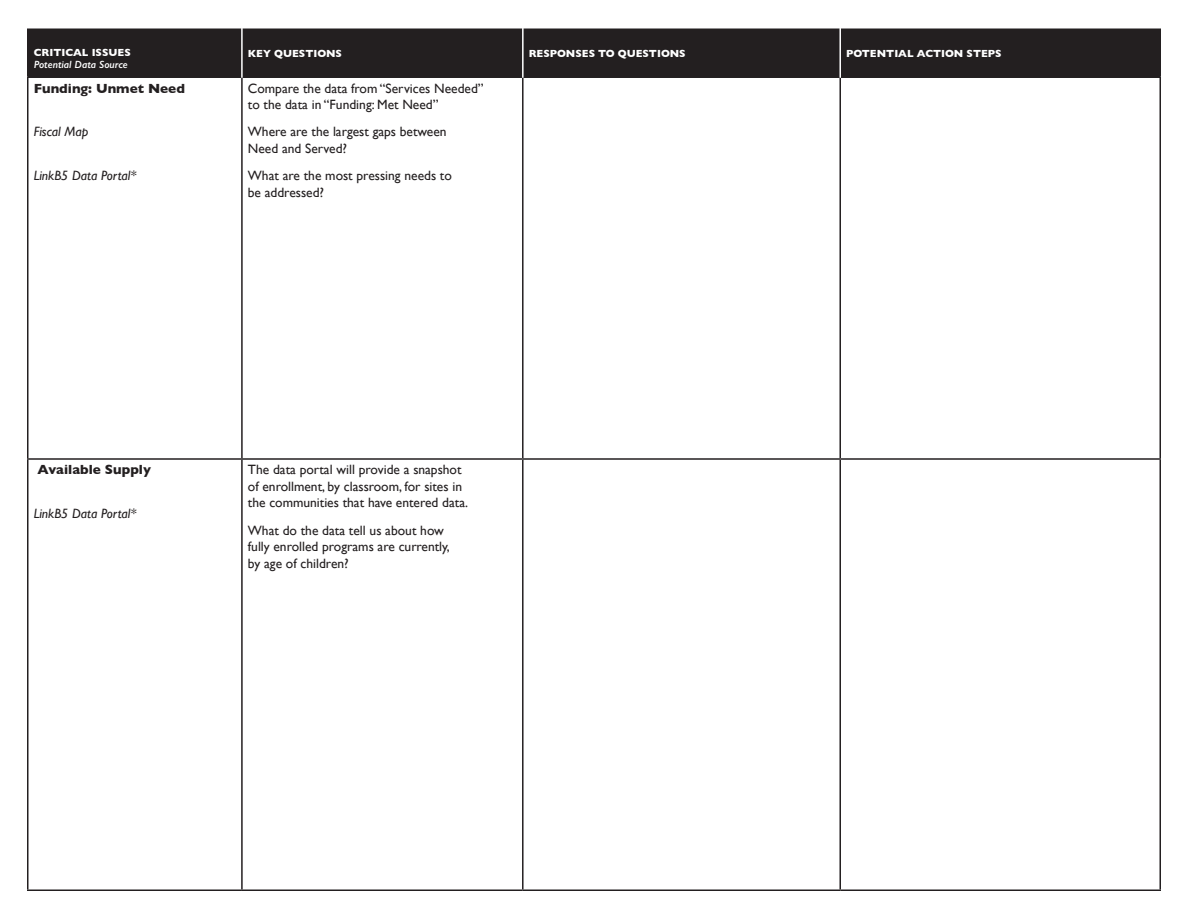
<style>
.page{position:relative;width:1188px;height:918px;background:#fff}
.page>*{position:absolute;margin:0;border:0;box-sizing:border-box;transform-origin:0 0}
.t1{font:13.5px/16.5px "Gill Sans";color:#231f20}
.t2{font:italic 13.5px "Gill Sans";color:#231f20}
.t3{font:700 13.5px "Gill Sans";color:#231f20}
.t4{font:700 10.5px "Gill Sans";color:#fff}
.t5{font:italic 600 10.5px "Gill Sans";color:#fff}
</style>
<div class="page">
<div style="left:28px;top:30px;width:1132px;height:46px;background:#231f20"></div>
<hr style="left:27px;top:30px;width:1px;height:46px;background:#231f20">
<hr style="left:27px;top:29px;width:215px;height:1px;background:#231f20">
<hr style="left:242px;top:29px;width:281px;height:1px;background:#231f20">
<hr style="left:523px;top:29px;width:317px;height:1px;background:#231f20">
<hr style="left:840px;top:29px;width:321px;height:1px;background:#231f20">
<hr style="left:1160px;top:30px;width:1px;height:46px;background:#231f20">
<hr style="left:27px;top:78px;width:1px;height:380px;background:#231f20">
<hr style="left:27px;top:76px;width:215px;height:2px;background:#231f20">
<hr style="left:241px;top:78px;width:2px;height:380px;background:#231f20">
<hr style="left:242px;top:76px;width:281px;height:2px;background:#231f20">
<hr style="left:522px;top:78px;width:2px;height:380px;background:#231f20">
<hr style="left:523px;top:76px;width:317px;height:2px;background:#231f20">
<hr style="left:839px;top:78px;width:2px;height:380px;background:#231f20">
<hr style="left:840px;top:76px;width:321px;height:2px;background:#231f20">
<hr style="left:1160px;top:78px;width:1px;height:380px;background:#231f20">
<hr style="left:27px;top:460px;width:1px;height:430px;background:#231f20">
<hr style="left:27px;top:458px;width:215px;height:2px;background:#231f20">
<hr style="left:241px;top:460px;width:2px;height:430px;background:#231f20">
<hr style="left:242px;top:458px;width:281px;height:2px;background:#231f20">
<hr style="left:522px;top:460px;width:2px;height:430px;background:#231f20">
<hr style="left:523px;top:458px;width:317px;height:2px;background:#231f20">
<hr style="left:839px;top:460px;width:2px;height:430px;background:#231f20">
<hr style="left:840px;top:458px;width:321px;height:2px;background:#231f20">
<hr style="left:1160px;top:460px;width:1px;height:430px;background:#231f20">
<hr style="left:27px;top:890px;width:215px;height:1px;background:#231f20">
<hr style="left:242px;top:890px;width:281px;height:1px;background:#231f20">
<hr style="left:523px;top:890px;width:317px;height:1px;background:#231f20">
<hr style="left:840px;top:890px;width:321px;height:1px;background:#231f20">
<hr style="left:241px;top:28px;width:2px;height:50px;background:#fff">
<hr style="left:522px;top:28px;width:2px;height:50px;background:#fff">
<hr style="left:839px;top:28px;width:2px;height:50px;background:#fff">
<p class="t4" style="left:34px;top:45px;width:99px">CRITICAL ISSUES</p>
<p class="t5" style="left:34px;top:58px;width:96px">Potential Data Source</p>
<p class="t3" style="left:34px;top:77px;width:153px">Funding: Unmet Need</p>
<p class="t2" style="left:34px;top:124px;width:56px">Fiscal Map</p>
<p class="t2" style="left:34px;top:168px;width:104px">LinkB5 Data Portal*</p>
<p class="t4" style="left:248px;top:45px;width:96px">KEY QUESTIONS</p>
<p class="t4" style="left:529px;top:45px;width:158px">RESPONSES TO QUESTIONS</p>
<p class="t4" style="left:846px;top:45px;width:157px">POTENTIAL ACTION STEPS</p>
<p class="t1" style="left:248px;top:80px;width:237px">Compare the data from “Services Needed” to the data in “Funding: Met Need”</p>
<p class="t1" style="left:248px;top:123px;width:200px">Where are the largest gaps between<br>Need and Served?</p>
<p class="t1" style="left:248px;top:167px;width:206px">What are the most pressing needs to be addressed?</p>
<p class="t3" style="left:38px;top:459px;width:115px">Available Supply</p>
<p class="t2" style="left:34px;top:506px;width:104px">LinkB5 Data Portal*</p>
<p class="t1" style="left:248px;top:461px;width:222px">The data portal will provide a snapshot of enrollment, by classroom, for sites in the communities that have entered data.</p>
<p class="t1" style="left:248px;top:522px;width:204px">What do the data tell us about how fully enrolled programs are currently, by age of children?</p>
</div>
